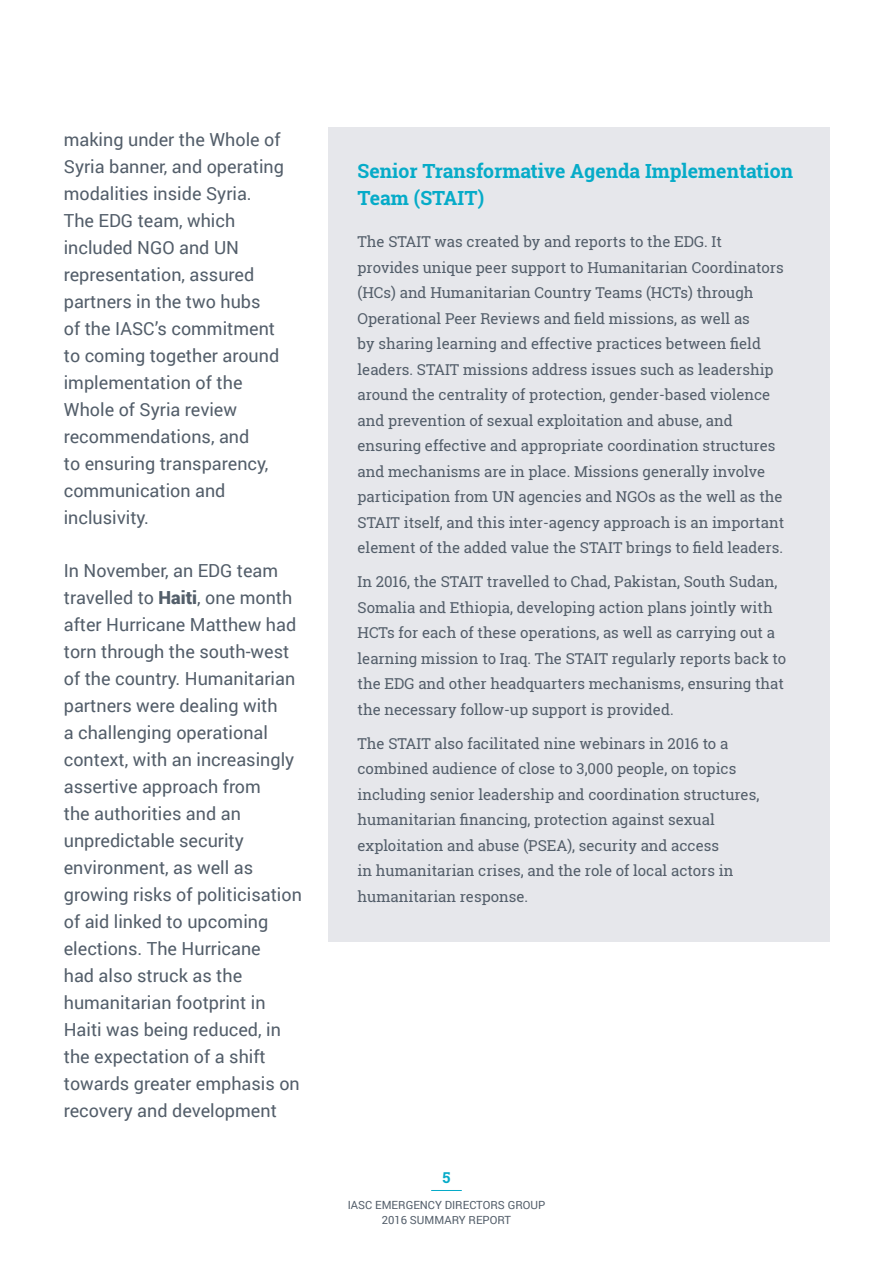
<style>
.page{position:relative;width:893px;height:1263px;background:#fff}
.page>*{position:absolute;margin:0;border:0;box-sizing:border-box;transform-origin:0 0}
.box_title{font:700 19.5px/27px "Roboto Slab";color:#06abc8}
.Body_Text{font:18px/27px "Roboto";color:#535e6a}
.box{font:15px/25.5px "Roboto Slab";color:#535e6a}
.t1{font:700 15px "Roboto Slab";color:#06abc8}
.t2{font:11.25px/15px "Roboto";color:#535e6a;text-align:center}
.s1{font-weight:900}
</style>
<div class="page">
<hr style="left:431px;top:1190px;width:31px;height:1px;background:#06abc8">
<div style="left:328px;top:128px;width:501px;height:814px;background:#e6e7eb"></div>
<p class="Body_Text" style="left:64px;top:126px;width:222px">making under the Whole of<br>Syria banner, and operating modalities inside Syria.<br>The EDG team, which included NGO and UN representation, assured partners in the two hubs<br>of the IASC’s commitment to coming together around implementation of the<br>Whole of Syria review recommendations, and<br>to ensuring transparency, communication and inclusivity.</p>
<p class="Body_Text" style="left:64px;top:556px;width:240px">In November, an EDG team travelled to <span class="s1">Haiti</span>, one month after Hurricane Matthew had torn through the south-west of the country. Humanitarian partners were dealing with<br>a challenging operational context, with an increasingly assertive approach from<br>the authorities and an unpredictable security environment, as well as growing risks of politicisation of aid linked to upcoming elections. The Hurricane<br>had also struck as the humanitarian footprint in<br>Haiti was being reduced, in the expectation of a shift towards greater emphasis on recovery and development</p>
<p class="box_title" style="left:358px;top:157px;width:437px">Senior Transformative Agenda Implementation<br>Team (STAIT)</p>
<p class="box" style="left:358px;top:229px;width:428px">The STAIT was created by and reports to the EDG. It provides unique peer support to Humanitarian Coordinators (HCs) and Humanitarian Country Teams (HCTs) through Operational Peer Reviews and field missions, as well as<br>by sharing learning and effective practices between field leaders. STAIT missions address issues such as leadership around the centrality of protection, gender-based violence and prevention of sexual exploitation and abuse, and ensuring effective and appropriate coordination structures and mechanisms are in place. Missions generally involve participation from UN agencies and NGOs as the well as the STAIT itself, and this inter-agency approach is an important element of the added value the STAIT brings to field leaders.</p>
<p class="box" style="left:358px;top:569px;width:430px">In 2016, the STAIT travelled to Chad, Pakistan, South Sudan, Somalia and Ethiopia, developing action plans jointly with HCTs for each of these operations, as well as carrying out a learning mission to Iraq. The STAIT regularly reports back to the EDG and other headquarters mechanisms, ensuring that the necessary follow-up support is provided.</p>
<p class="box" style="left:358px;top:730px;width:403px">The STAIT also facilitated nine webinars in 2016 to a combined audience of close to 3,000 people, on topics including senior leadership and coordination structures, humanitarian financing, protection against sexual exploitation and abuse (PSEA), security and access<br>in humanitarian crises, and the role of local actors in humanitarian response.</p>
<p class="t1" style="left:442px;top:1167px;width:9px">5</p>
<p class="t2" style="left:348px;top:1197px;width:199px">IASC EMERGENCY DIRECTORS GROUP<br>2016 SUMMARY REPORT</p>
</div>
